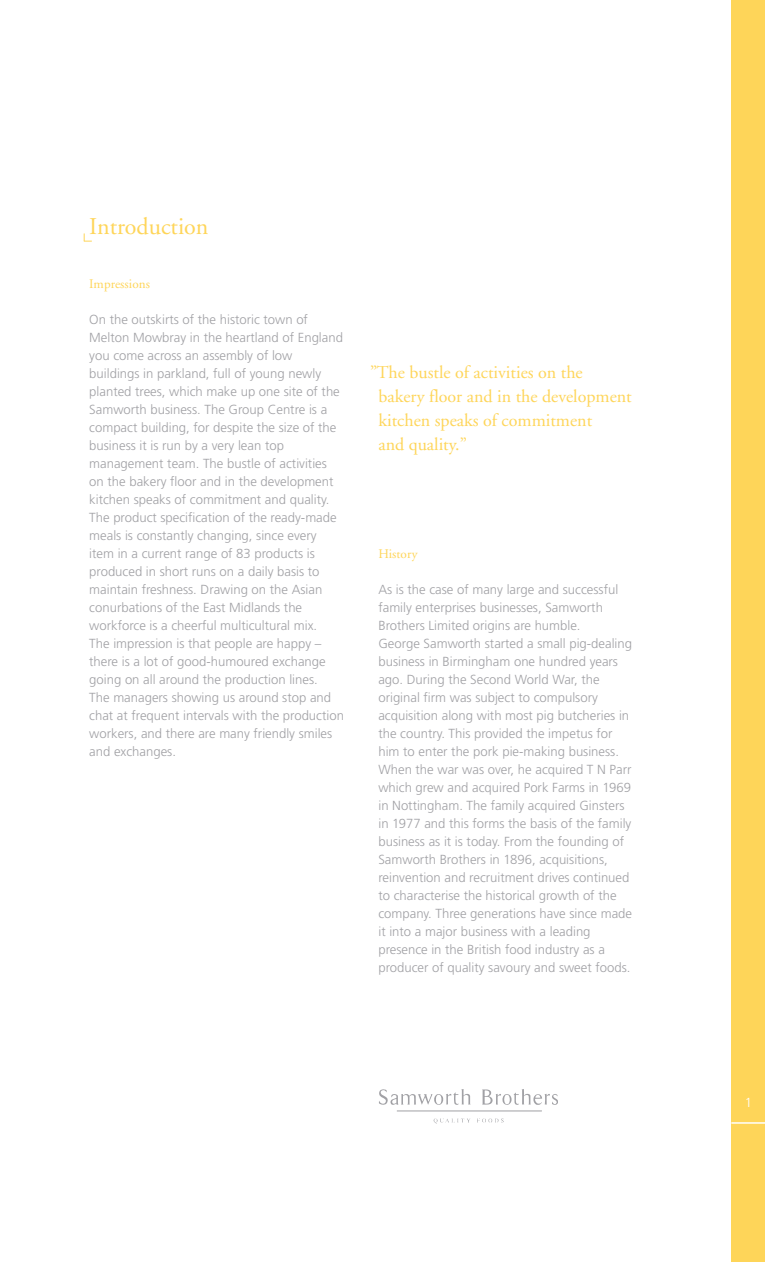
<style>
.page{position:relative;width:765px;height:1262px;background:#fff}
.page>*{position:absolute;margin:0;border:0;box-sizing:border-box;transform-origin:0 0}
.t1{font:24px "Adobe Garamond";color:#fed559}
.t2{font:18px/24px "Adobe Garamond";color:#fed559}
.t3{font:300 13.2px/18px "Frutiger";color:#a1a1a5}
.t4{font:13.2px "Adobe Garamond";letter-spacing:.005em;color:#fed559}
.t5{font:300 13.2px "Frutiger";color:#fff}
</style>
<div class="page">
<div style="left:731px;top:0;width:34px;height:1261px;background:#fed559"></div>
<hr style="left:731px;top:1122px;width:34px;height:1px;background:#fff">
<svg style="left:84px;top:233px;width:8px;height:9px"></svg>
<svg style="left:379px;top:1089px;width:179px;height:34px"></svg>
<h1 class="t1" style="left:89px;top:217px;width:121px">Introduction</h1>
<p class="t4" style="left:89px;top:278px;width:62px">Impressions</p>
<p class="t3" style="left:89px;top:311px;width:256px">On the outskirts of the historic town of Melton Mowbray in the heartland of England you come across an assembly of low buildings in parkland, full of young newly planted trees, which make up one site of the Samworth business. The Group Centre is a compact building, for despite the size of the business it is run by a very lean top management team. The bustle of activities on the bakery floor and in the development kitchen speaks of commitment and quality.<br>The product specification of the ready-made meals is constantly changing, since every item in a current range of 83 products is produced in short runs on a daily basis to maintain freshness. Drawing on the Asian conurbations of the East Midlands the workforce is a cheerful multicultural mix.<br>The impression is that people are happy – there is a lot of good-humoured exchange going on all around the production lines.<br>The managers showing us around stop and chat at frequent intervals with the production workers, and there are many friendly smiles and exchanges.</p>
<h2 class="t2" style="left:378px;top:362px;width:255px;text-indent:-8px">”The bustle of activities on the bakery floor and in the development kitchen speaks of commitment<br>and quality.”</h2>
<p class="t4" style="left:378px;top:548px;width:41px">History</p>
<p class="t3" style="left:378px;top:581px;width:255px">As is the case of many large and successful family enterprises businesses, Samworth Brothers Limited origins are humble.<br>George Samworth started a small pig-dealing business in Birmingham one hundred years ago. During the Second World War, the original firm was subject to compulsory acquisition along with most pig butcheries in the country. This provided the impetus for him to enter the pork pie-making business.<br>When the war was over, he acquired T N Parr which grew and acquired Pork Farms in 1969 in Nottingham. The family acquired Ginsters in 1977 and this forms the basis of the family business as it is today. From the founding of Samworth Brothers in 1896, acquisitions, reinvention and recruitment drives continued to characterise the historical growth of the company. Three generations have since made it into a major business with a leading presence in the British food industry as a producer of quality savoury and sweet foods.</p>
<p class="t5" style="left:745px;top:1097px;width:9px">1</p>
</div>
